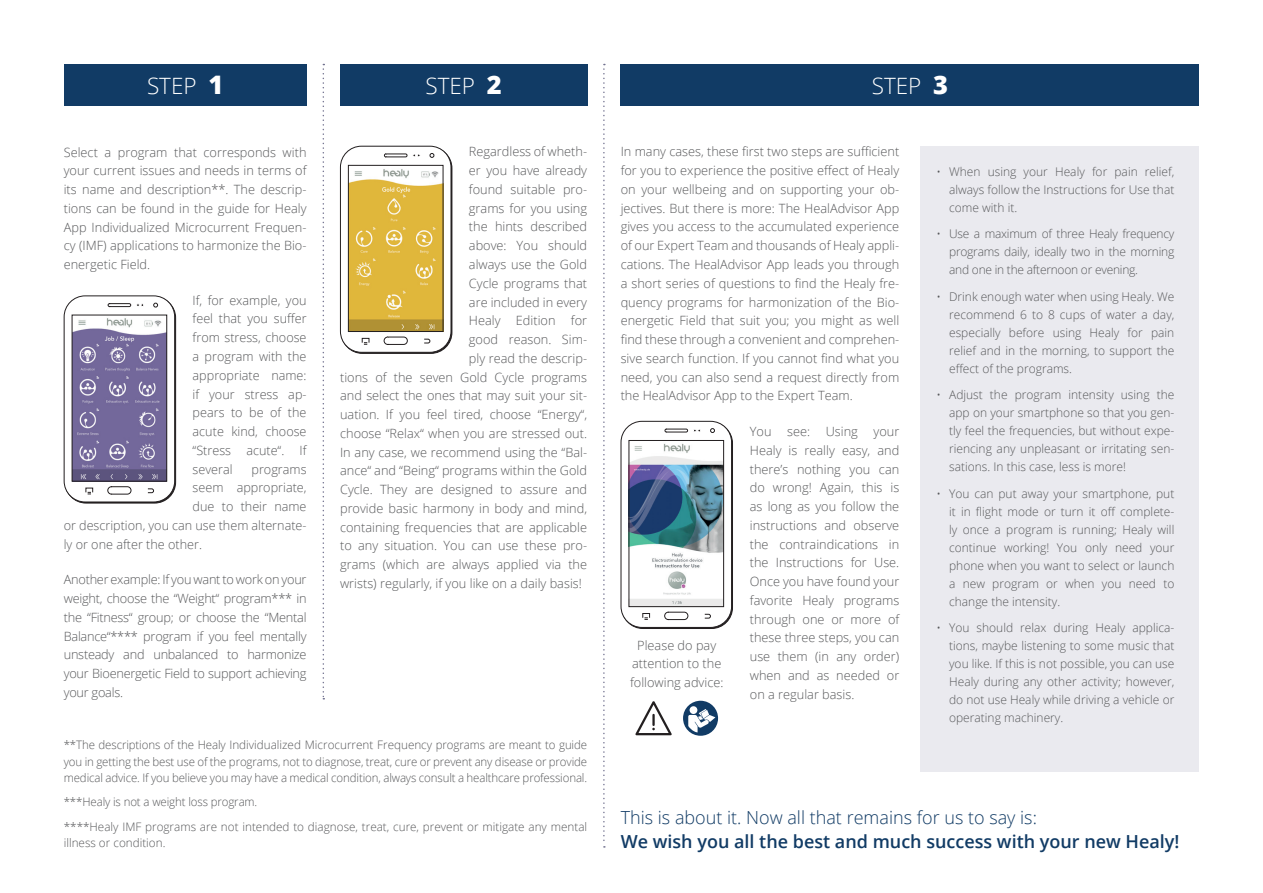
<style>
.page{position:relative;width:1263px;height:893px;background:#fff}
.page>*{position:absolute;margin:0;border:0;box-sizing:border-box;transform-origin:0 0}
.t1{font:300 22.5px "Open Sans";color:#fff}
.t2{font:600 18px "Open Sans";color:#113b65}
.t3{font:300 18px "Open Sans";color:#113b65}
.t4{font:300 12.75px/18.8px "Open Sans";color:#57585a;text-align:justify}
.t5{font:300 12px/18px "Open Sans";color:#57585a;text-align:justify}
.t6{font:300 11.7px/16.2px "Open Sans";color:#57585a;text-align:justify}
.s1{font-weight:800;font-size:25.5px}
</style>
<div class="page">
<svg style="left:323px;top:64px;width:1px;height:635px"></svg>
<svg style="left:603px;top:64px;width:2px;height:784px"></svg>
<div style="left:920px;top:147px;width:279px;height:625px;background:#eaeaef"></div>
<div style="left:621px;top:64px;width:578px;height:42px;background:#113b65"></div>
<div style="left:340px;top:64px;width:247px;height:42px;background:#113b65"></div>
<div style="left:64px;top:64px;width:243px;height:42px;background:#113b65"></div>
<div style="left:340px;top:146px;width:111px;height:207px;border:1px solid #231f20;border-radius:21px"></div>
<svg style="left:430px;top:153px;width:4px;height:5px"></svg>
<div style="left:384px;top:337px;width:24px;height:8px;border:1px solid #231f20;border-radius:4px"></div>
<div style="left:384px;top:154px;width:23px;height:3px;border:1px solid #231f20"></div>
<svg style="left:413px;top:154px;width:7px;height:3px"></svg>
<svg style="left:424px;top:338px;width:7px;height:6px"></svg>
<svg style="left:362px;top:338px;width:7px;height:7px"></svg>
<img style="left:350px;top:169px;width:91px;height:161px">
<div style="left:348px;top:165px;width:95px;height:167px;border:1px solid #231f20"></div>
<div style="left:64px;top:296px;width:111px;height:206px;border:1px solid #231f20;border-radius:21px"></div>
<svg style="left:153px;top:303px;width:5px;height:4px"></svg>
<div style="left:107px;top:486px;width:24px;height:8px;border:1px solid #231f20;border-radius:4px"></div>
<div style="left:108px;top:303px;width:23px;height:4px;border:1px solid #231f20"></div>
<svg style="left:136px;top:303px;width:8px;height:3px"></svg>
<svg style="left:147px;top:488px;width:7px;height:5px"></svg>
<svg style="left:86px;top:488px;width:7px;height:7px"></svg>
<img style="left:74px;top:318px;width:91px;height:161px">
<div style="left:72px;top:315px;width:95px;height:166px;border:1px solid #231f20"></div>
<div style="left:621px;top:421px;width:111px;height:207px;border:1px solid #231f20;border-radius:21px"></div>
<svg style="left:710px;top:428px;width:5px;height:5px"></svg>
<div style="left:664px;top:612px;width:24px;height:8px;border:1px solid #231f20;border-radius:4px"></div>
<div style="left:665px;top:429px;width:23px;height:3px;border:1px solid #231f20"></div>
<svg style="left:694px;top:429px;width:7px;height:3px"></svg>
<svg style="left:704px;top:614px;width:7px;height:5px"></svg>
<div style="left:642px;top:613px;width:8px;height:5px;border:1px solid #231f20"></div>
<svg style="left:644px;top:617px;width:4px;height:3px"></svg>
<img style="left:631px;top:443px;width:91px;height:162px">
<div style="left:629px;top:440px;width:95px;height:167px;border:1px solid #231f20"></div>
<svg style="left:683px;top:700px;width:35px;height:36px"></svg>
<svg style="left:635px;top:701px;width:37px;height:34px"></svg>
<h1 class="t1" style="left:147px;top:71px;width:78px">STEP <span class="s1">1</span></h1>
<h1 class="t1" style="left:425px;top:71px;width:78px">STEP <span class="s1">2</span></h1>
<h1 class="t1" style="left:872px;top:71px;width:78px">STEP <span class="s1">3</span></h1>
<p class="t4" style="left:64px;top:142px;width:244px">Select a program that corresponds with your current issues and needs in terms of its name and description**. The descrip&shy;tions can be found in the guide for Healy App Individualized Microcurrent Frequen&shy;cy (IMF) applications to harmonize the Bio&shy;energetic Field.</p>
<p class="t4" style="left:193px;top:290px;width:115px">If, for example, you feel that you suffer from stress, choose a program with the appropriate name: if your stress ap&shy;pears to be of the acute kind, choose “Stress acute“. If several</p>
<p class="t4" style="left:251px;top:459px;width:57px">programs</p>
<p class="t4" style="left:193px;top:478px;width:115px">seem appropriate,</p>
<p class="t4" style="left:193px;top:497px;width:115px">due to their name</p>
<p class="t4" style="left:64px;top:515px;width:244px">or description, you can use them alternate-</p>
<p class="t4" style="left:64px;top:534px;width:140px">ly or one after the other.</p>
<p class="t4" style="left:64px;top:570px;width:244px">Another example: If you want to work on your weight, choose the “Weight“ program*** in the “Fitness“ group; or choose the “Mental Balance“**** program if you feel mentally unsteady and unbalanced to harmonize your Bioenergetic Field to support achieving your goals.</p>
<p class="t4" style="left:469px;top:142px;width:120px">Regardless of wheth-</p>
<p class="t4" style="left:469px;top:161px;width:120px">er you have already</p>
<p class="t4" style="left:469px;top:180px;width:120px">found suitable pro-</p>
<p class="t4" style="left:469px;top:198px;width:120px">grams for you using</p>
<p class="t4" style="left:469px;top:217px;width:120px">the hints described</p>
<p class="t4" style="left:469px;top:236px;width:120px">above: You should</p>
<p class="t4" style="left:469px;top:255px;width:120px">always use the Gold</p>
<p class="t4" style="left:469px;top:273px;width:120px">Cycle programs that</p>
<p class="t4" style="left:469px;top:292px;width:120px">are included in every</p>
<p class="t4" style="left:469px;top:311px;width:120px">Healy Edition for</p>
<p class="t4" style="left:469px;top:330px;width:120px">good reason. Sim-</p>
<p class="t4" style="left:469px;top:348px;width:120px">ply read the descrip-</p>
<p class="t4" style="left:340px;top:367px;width:249px">tions of the seven Gold Cycle programs</p>
<p class="t4" style="left:340px;top:386px;width:249px">and select the ones that may suit your sit-</p>
<p class="t4" style="left:340px;top:405px;width:249px">uation. If you feel tired, choose “Energy“,</p>
<p class="t4" style="left:340px;top:423px;width:249px">choose “Relax“ when you are stressed out.</p>
<p class="t4" style="left:340px;top:442px;width:249px">In any case, we recommend using the “Bal-</p>
<p class="t4" style="left:340px;top:461px;width:248px">ance“ and “Being“ programs within the Gold</p>
<p class="t4" style="left:340px;top:480px;width:249px">Cycle. They are designed to assure and</p>
<p class="t4" style="left:340px;top:498px;width:249px">provide basic harmony in body and mind,</p>
<p class="t4" style="left:340px;top:517px;width:249px">containing frequencies that are applicable</p>
<p class="t4" style="left:340px;top:536px;width:249px">to any situation. You can use these pro-</p>
<p class="t4" style="left:340px;top:555px;width:249px">grams (which are always applied via the</p>
<p class="t4" style="left:340px;top:573px;width:243px">wrists) regularly, if you like on a daily basis!</p>
<p class="t6" style="left:64px;top:737px;width:525px">**The descriptions of the Healy Individualized Microcurrent Frequency programs are meant to guide you in getting the best use of the programs, not to diagnose, treat, cure or prevent any disease or provide medical advice. If you believe you may have a medical condition, always consult a healthcare professional.</p>
<p class="t6" style="left:64px;top:790px;width:525px;line-height:24.5px">***Healy is not a weight loss program.<br>****Healy IMF programs are not intended to diagnose, treat, cure, prevent or mitigate any mental</p>
<p class="t6" style="left:64px;top:834px;width:103px">illness or condition.</p>
<p class="t4" style="left:621px;top:142px;width:280px">In many cases, these first two steps are sufficient for you to experience the positive effect of Healy on your wellbeing and on supporting your ob&shy;jectives. But there is more: The HealAdvisor App gives you access to the accumulated experience of our Expert Team and thousands of Healy appli&shy;cations. The HealAdvisor App leads you through a short series of questions to find the Healy fre&shy;quency programs for harmonization of the Bio&shy;energetic Field that suit you; you might as well find these through a convenient and comprehen&shy;sive search function. If you cannot find what you need, you can also send a request directly from the HealAdvisor App to the Expert Team.</p>
<p class="t4" style="left:750px;top:422px;width:151px">You see: Using your Healy is really easy, and there’s nothing you can do wrong! Again, this is as long as you follow the instructions and observe the contraindications in the Instructions for Use.<br>Once you have found your favorite Healy programs through one or more of these three steps, you can use them (in any order) when and as needed or on a regular basis.</p>
<p class="t4" style="left:630px;top:635px;width:95px;text-align:center">Please do pay attention to the following advice:</p>
<p class="t5" style="left:949px;top:162px;width:227px;text-indent:-13px">• When using your Healy for pain relief, always follow the Instructions for Use that come with it.</p>
<p class="t5" style="left:949px;top:224px;width:227px;text-indent:-13px">• Use a maximum of three Healy frequency programs daily, ideally two in the morning and one in the afternoon or evening.</p>
<p class="t5" style="left:949px;top:287px;width:227px;text-indent:-13px">• Drink enough water when using Healy. We recommend 6 to 8 cups of water a day, especially before using Healy for pain relief and in the morning, to support the effect of the programs.</p>
<p class="t5" style="left:949px;top:385px;width:227px;text-indent:-13px">• Adjust the program intensity using the app on your smartphone so that you gen&shy;tly feel the frequencies, but without expe&shy;riencing any unpleasant or irritating sen&shy;sations. In this case, less is more!</p>
<p class="t5" style="left:949px;top:484px;width:227px;text-indent:-13px">• You can put away your smartphone, put it in flight mode or turn it off complete&shy;ly once a program is running; Healy will continue working! You only need your phone when you want to select or launch a new program or when you need to change the intensity.</p>
<p class="t5" style="left:949px;top:618px;width:227px;text-indent:-13px">• You should relax during Healy applica&shy;tions, maybe listening to some music that you like. If this is not possible, you can use Healy during any other activity; however, do not use Healy while driving a vehicle or operating machinery.</p>
<h2 class="t3" style="left:621px;top:805px;width:418px">This is about it. Now all that remains for us to say is:</h2>
<h2 class="t2" style="left:621px;top:829px;width:560px">We wish you all the best and much success with your new Healy!</h2>
</div>
